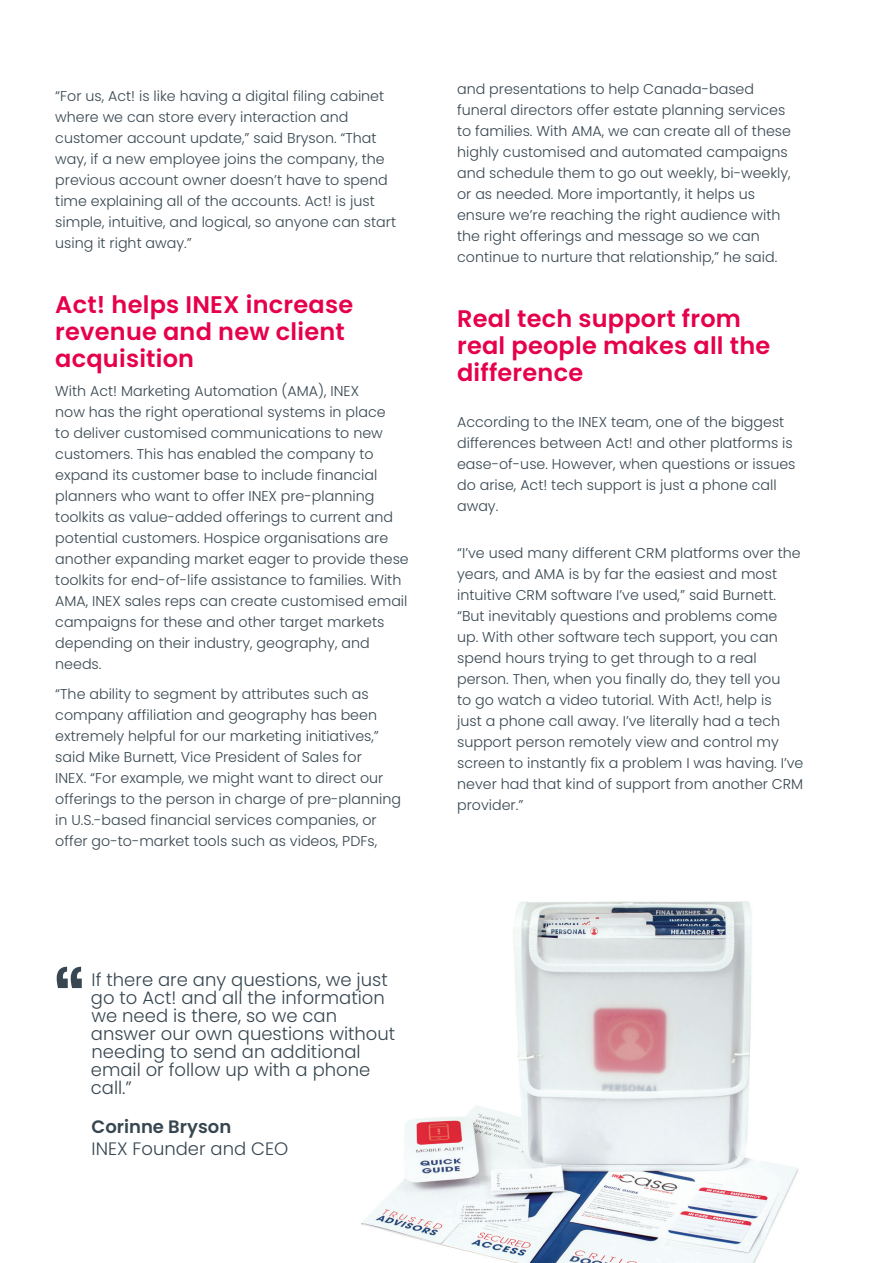
<style>
.page{position:relative;width:893px;height:1263px;background:#fff}
.page>*{position:absolute;margin:0;border:0;box-sizing:border-box;transform-origin:0 0}
.B1{font:600 24px/27px "Poppins";letter-spacing:.01em;color:#e6004b}
.Name___Job_Title{font:300 18px/18px "Poppins";color:#374650}
.B1-2{font:300 14.25px/21px "Poppins";color:#374650}
.s1{font-weight:600}
</style>
<div class="page">
<img style="left:361px;top:901px;width:438px;height:362px">
<svg style="left:57px;top:967px;width:25px;height:21px"></svg>
<h4 class="B1-2" style="left:55px;top:85px;width:342px">“For us, Act! is like having a digital filing cabinet where we can store every interaction and customer account update,” said Bryson. “That way, if a new employee joins the company, the previous account owner doesn’t have to spend time explaining all of the accounts. Act! is just simple, intuitive, and logical, so anyone can start using it right away.”</h4>
<h4 class="B1" style="left:55px;top:291px;width:299px">Act! helps INEX increase revenue and new client acquisition</h4>
<h4 class="B1-2" style="left:55px;top:381px;width:355px">With Act! Marketing Automation (AMA), INEX<br>now has the right operational systems in place<br>to deliver customised communications to new customers. This has enabled the company to expand its customer base to include financial planners who want to offer INEX pre-planning toolkits as value-added offerings to current and potential customers. Hospice organisations are another expanding market eager to provide these toolkits for end-of-life assistance to families. With AMA, INEX sales reps can create customised email campaigns for these and other target markets depending on their industry, geography, and needs.</h4>
<h4 class="B1-2" style="left:55px;top:683px;width:347px">“The ability to segment by attributes such as company affiliation and geography has been extremely helpful for our marketing initiatives,” said Mike Burnett, Vice President of Sales for<br>INEX. “For example, we might want to direct our offerings to the person in charge of pre-planning in U.S.-based financial services companies, or offer go-to-market tools such as videos, PDFs,</h4>
<h4 class="B1-2" style="left:457px;top:78px;width:335px">and presentations to help Canada-based funeral directors offer estate planning services to families. With AMA, we can create all of these highly customised and automated campaigns and schedule them to go out weekly, bi-weekly, or as needed. More importantly, it helps us ensure we’re reaching the right audience with the right offerings and message so we can continue to nurture that relationship,” he said.</h4>
<p class="B1" style="left:457px;top:305px;width:315px">Real tech support from real people makes all the difference</p>
<p class="B1-2" style="left:457px;top:412px;width:340px">According to the INEX team, one of the biggest differences between Act! and other platforms is ease-of-use. However, when questions or issues do arise, Act! tech support is just a phone call away.</p>
<p class="B1-2" style="left:457px;top:542px;width:348px">“I’ve used many different CRM platforms over the years, and AMA is by far the easiest and most intuitive CRM software I’ve used,” said Burnett. “But inevitably questions and problems come<br>up. With other software tech support, you can spend hours trying to get through to a real person. Then, when you finally do, they tell you<br>to go watch a video tutorial. With Act!, help is<br>just a phone call away. I’ve literally had a tech support person remotely view and control my screen to instantly fix a problem I was having. I’ve never had that kind of support from another CRM provider.”</p>
<p class="Name___Job_Title" style="left:91px;top:971px;width:306px">If there are any questions, we just go to Act! and all the information we need is there, so we can answer our own questions without needing to send an additional email or follow up with a phone call.”</p>
<p class="Name___Job_Title" style="left:92px;top:1115px;width:198px;line-height:22.5px"><span class="s1">Corinne Bryson<br></span>INEX Founder and CEO</p>
</div>
